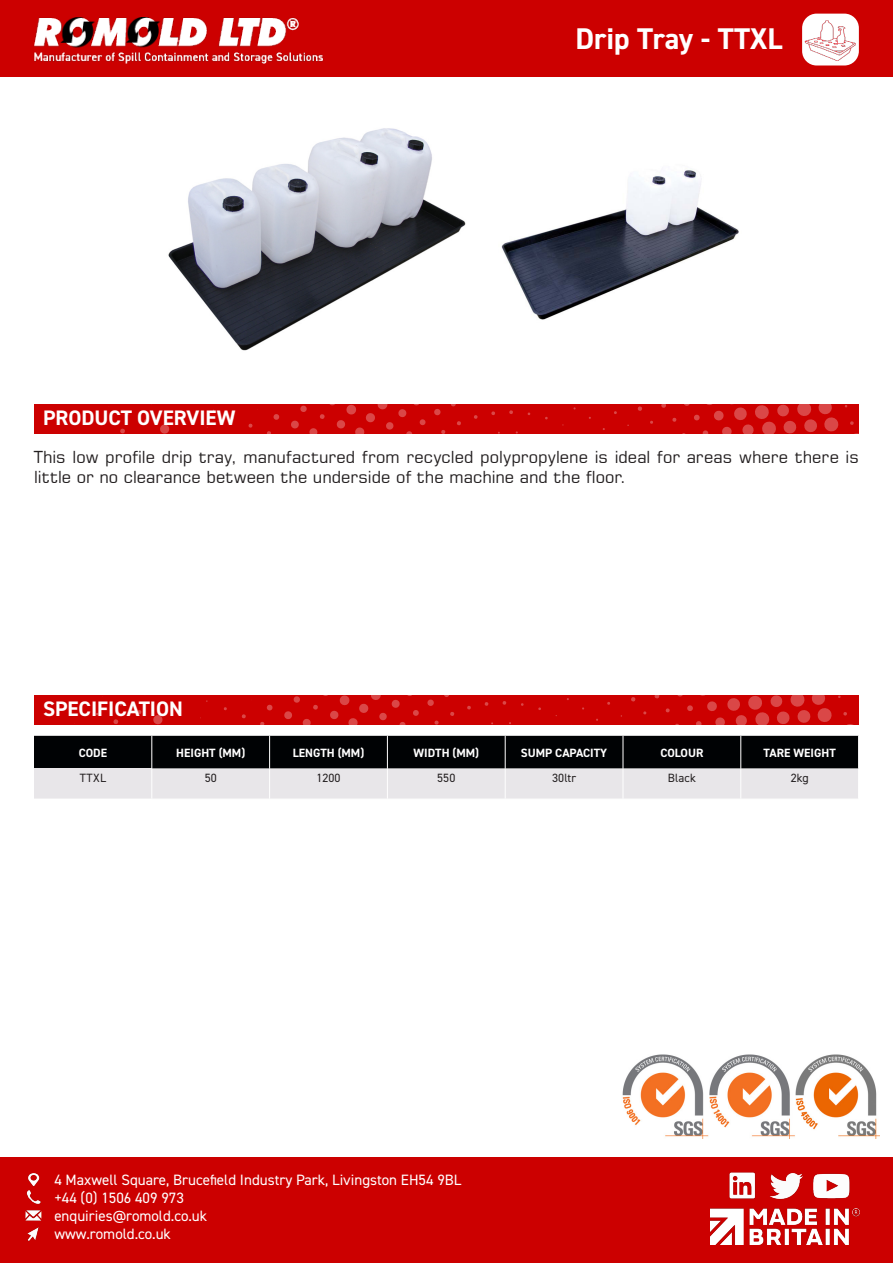
<style>
.page{position:relative;width:893px;height:1263px;background:#fff}
.page>*{position:absolute;margin:0;border:0;box-sizing:border-box;transform-origin:0 0}
.t1{font:700 30px "DIN2014";color:#fff}
.t2{font:700 21px "DIN2014";color:#fff}
.t3{font:16.5px/19.8px "Square 721 BT";color:#231f20}
.t4{font:15px/18px "DIN2014";color:#fff}
.t5{font:700 12px "DIN2014";color:#fff}
.t6{font:12px "DIN2014";letter-spacing:.01em;color:#231f20}
</style>
<div class="page">
<img style="left:501px;top:170px;width:238px;height:150px">
<img style="left:168px;top:128px;width:298px;height:223px">
<div style="left:0;top:0;width:892px;height:77px;background:#c00"></div>
<div style="left:802px;top:14px;width:57px;height:51px;background:#fff;border-radius:14px"></div>
<img style="left:34px;top:18px;width:289px;height:45px">
<img style="left:802px;top:17px;width:56px;height:47px">
<div style="left:0;top:1158px;width:893px;height:105px;background:#c00"></div>
<img style="left:26px;top:1190px;width:15px;height:14px">
<img style="left:25px;top:1210px;width:17px;height:11px">
<img style="left:27px;top:1227px;width:12px;height:14px">
<img style="left:28px;top:1173px;width:11px;height:14px">
<img style="left:711px;top:1209px;width:148px;height:35px">
<img style="left:813px;top:1173px;width:37px;height:26px">
<img style="left:770px;top:1173px;width:33px;height:27px">
<img style="left:729px;top:1172px;width:27px;height:27px">
<img style="left:622px;top:1055px;width:257px;height:83px">
<div style="left:34px;top:405px;width:825px;height:29px;background:#c00"></div>
<svg style="left:441px;top:430px;width:5px;height:4px"></svg>
<svg style="left:457px;top:421px;width:4px;height:5px"></svg>
<svg style="left:474px;top:415px;width:4px;height:4px"></svg>
<svg style="left:491px;top:411px;width:4px;height:4px"></svg>
<svg style="left:509px;top:410px;width:4px;height:4px"></svg>
<svg style="left:434px;top:409px;width:7px;height:7px"></svg>
<svg style="left:637px;top:406px;width:5px;height:5px"></svg>
<svg style="left:661px;top:405px;width:5px;height:3px"></svg>
<svg style="left:291px;top:405px;width:135px;height:29px"></svg>
<svg style="left:267px;top:431px;width:4px;height:3px"></svg>
<svg style="left:273px;top:414px;width:7px;height:6px"></svg>
<svg style="left:248px;top:423px;width:5px;height:5px"></svg>
<svg style="left:230px;top:416px;width:4px;height:4px"></svg>
<svg style="left:672px;top:405px;width:167px;height:29px"></svg>
<svg style="left:160px;top:424px;width:10px;height:10px"></svg>
<svg style="left:850px;top:421px;width:4px;height:4px"></svg>
<svg style="left:144px;top:419px;width:4px;height:5px"></svg>
<svg style="left:120px;top:428px;width:5px;height:6px"></svg>
<div style="left:34px;top:695px;width:825px;height:29px;background:#c00"></div>
<svg style="left:434px;top:720px;width:5px;height:4px"></svg>
<svg style="left:450px;top:712px;width:5px;height:4px"></svg>
<svg style="left:467px;top:706px;width:4px;height:4px"></svg>
<svg style="left:484px;top:702px;width:5px;height:4px"></svg>
<svg style="left:502px;top:701px;width:5px;height:4px"></svg>
<svg style="left:427px;top:699px;width:7px;height:7px"></svg>
<svg style="left:631px;top:697px;width:5px;height:5px"></svg>
<svg style="left:643px;top:711px;width:4px;height:4px"></svg>
<svg style="left:284px;top:695px;width:135px;height:29px"></svg>
<svg style="left:266px;top:704px;width:7px;height:7px"></svg>
<svg style="left:241px;top:714px;width:5px;height:5px"></svg>
<svg style="left:153px;top:715px;width:10px;height:9px"></svg>
<svg style="left:654px;top:695px;width:193px;height:29px"></svg>
<svg style="left:137px;top:710px;width:5px;height:4px"></svg>
<svg style="left:113px;top:719px;width:6px;height:5px"></svg>
<svg style="left:34px;top:736px;width:824px;height:63px;background:#5e5f61"></svg>
<div style="left:624px;top:769px;width:234px;height:30px;background:#e8e6e9"></div>
<hr style="left:151px;top:736px;width:1px;height:33px;background:#fff">
<hr style="left:269px;top:736px;width:1px;height:33px;background:#fff">
<hr style="left:387px;top:736px;width:1px;height:33px;background:#fff">
<hr style="left:505px;top:736px;width:1px;height:33px;background:#fff">
<hr style="left:623px;top:736px;width:1px;height:33px;background:#fff">
<hr style="left:740px;top:736px;width:1px;height:33px;background:#fff">
<hr style="left:151px;top:769px;width:1px;height:30px;background:#fff">
<hr style="left:269px;top:769px;width:1px;height:30px;background:#fff">
<hr style="left:387px;top:769px;width:1px;height:30px;background:#fff">
<hr style="left:505px;top:769px;width:1px;height:30px;background:#fff">
<hr style="left:623px;top:769px;width:1px;height:30px;background:#fff">
<hr style="left:740px;top:769px;width:1px;height:30px;background:#fff">
<p class="t2" style="left:43px;top:404px;width:194px">PRODUCT OVERVIEW</p>
<p class="t1" style="left:575px;top:19px;width:209px">Drip Tray - TTXL</p>
<p class="t3" style="left:34px;top:447px;width:826px">This low profile drip tray, manufactured from recycled polypropylene is ideal for areas where there is little or no clearance between the underside of the machine and the floor.</p>
<p class="t2" style="left:43px;top:695px;width:142px">SPECIFICATION</p>
<p class="t5" style="left:79px;top:745px;width:30px">CODE</p>
<p class="t5" style="left:176px;top:745px;width:70px">HEIGHT (MM)</p>
<p class="t5" style="left:293px;top:745px;width:73px">LENGTH (MM)</p>
<p class="t5" style="left:414px;top:745px;width:67px">WIDTH (MM)</p>
<p class="t5" style="left:521px;top:745px;width:88px">SUMP CAPACITY</p>
<p class="t5" style="left:660px;top:745px;width:45px">COLOUR</p>
<p class="t5" style="left:764px;top:745px;width:74px">TARE WEIGHT</p>
<p class="t6" style="left:80px;top:770px;width:28px">TTXL</p>
<p class="t6" style="left:205px;top:770px;width:14px">50</p>
<p class="t6" style="left:316px;top:770px;width:26px">1200</p>
<p class="t6" style="left:437px;top:770px;width:20px">550</p>
<p class="t6" style="left:552px;top:770px;width:26px">30ltr</p>
<p class="t6" style="left:668px;top:770px;width:30px">Black</p>
<p class="t6" style="left:791px;top:770px;width:20px">2kg</p>
<p class="t4" style="left:54px;top:1170px;width:408px">4 Maxwell Square, Brucefield Industry Park, Livingston EH54 9BL +44 (0) 1506 409 973</p>
<p class="t4" style="left:54px;top:1206px;width:154px">enquiries@romold.co.uk</p>
<p class="t4" style="left:54px;top:1224px;width:118px">www.romold.co.uk</p>
</div>
